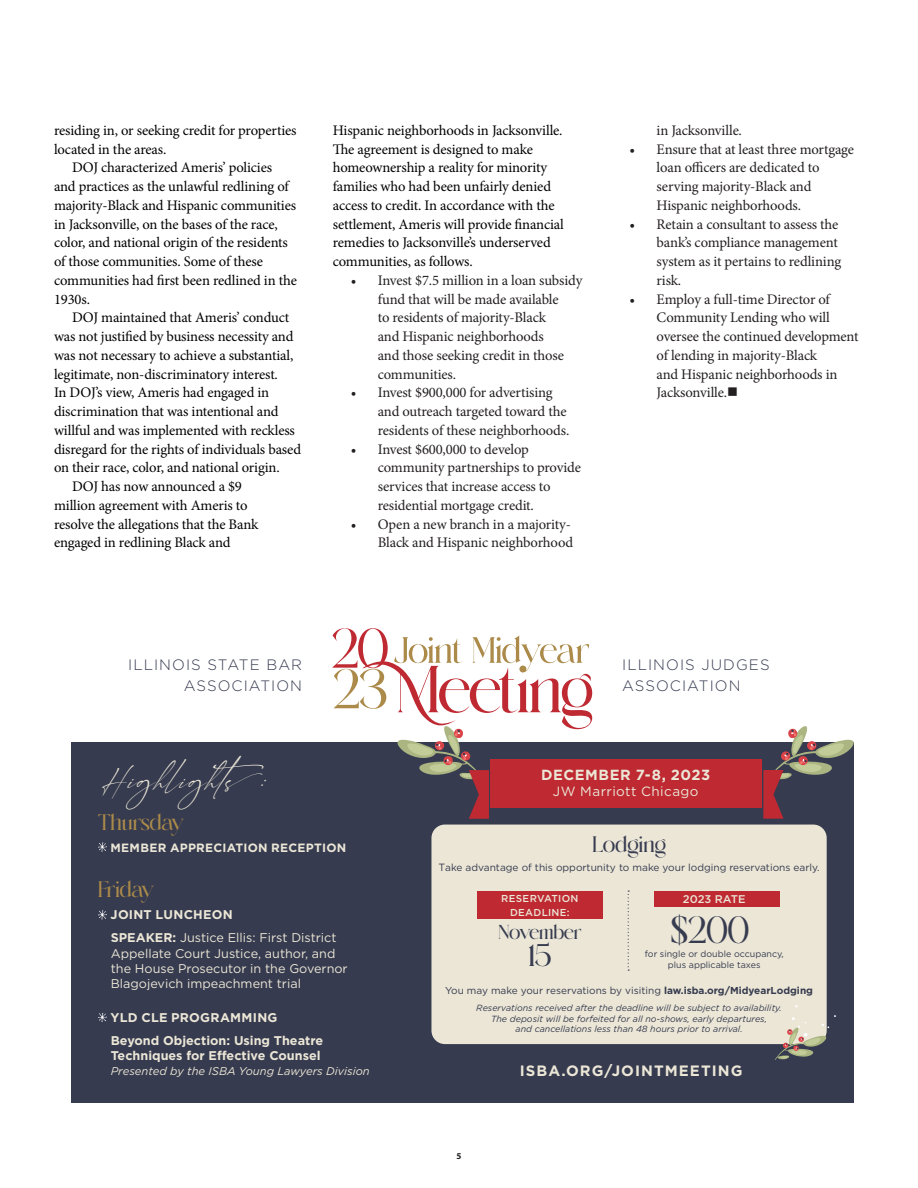
<style>
.page{position:relative;width:918px;height:1188px;background:#fff}
.page>*{position:absolute;margin:0;border:0;box-sizing:border-box;transform-origin:0 0}
.t1{font:37.95px "Misron";color:#363b4f}
.t2{font:31.2px "Misron";color:#363b4f}
.t3{font:23.85px "Signatie";letter-spacing:.045em;color:#ebe6d6}
.t4{font:22.5px "Misron";color:#ab8a4a}
.t5{font:22.35px "Misron";letter-spacing:.015em;color:#363b4f}
.t6{font:20.1px "Misron";color:#363b4f}
.t7{font:300 15px/20.9px "Gotham";letter-spacing:.07em;color:#363b4f;text-align:right}
.t8{font:700 15px "Gotham";letter-spacing:.07em;color:#ebe6d6}
.body{font:14.7px/18.8px "Minion Pro";letter-spacing:-.01em;color:#000}
.t9{font:14.7px/18.8px "Minion Pro";letter-spacing:-.01em;color:#231f20}
.t10{font:700 14.7px "Gotham";letter-spacing:.035em;color:#ebe6d6}
.t11{font:13.5px "Gotham";letter-spacing:.03em;color:#ebe6d6}
.t12{font:12.6px/15.1px "Gotham";color:#ebe6d6}
.t13{font:700 12.6px/23px "Gotham";color:#ebe6d6}
.t14{font:700 12px "Gotham";letter-spacing:.02em;color:#ebe6d6}
.t15{font:italic 11.25px "Gotham";color:#ebe6d6}
.t16{font:500 11.1px "Gotham";color:#ebe6d6}
.t17{font:10.2px "Gotham";color:#363b4f}
.t18{font:10.05px "Gotham";color:#363b4f}
.t19{font:500 10.05px/13.4px "Gotham";letter-spacing:.03em;color:#ebe6d6;text-align:center}
.t20{font:italic 9px/10.6px "Gotham";color:#363b4f;text-align:center}
.t21{font:9px/11.1px "Gotham";color:#363b4f;text-align:center}
.t22{font:700 9px "Myriad Pro";color:#231f20}
.s1{font-weight:700}
.s2{font-size:10.5px}
</style>
<div class="page">
<div style="left:71px;top:742px;width:783px;height:360px;background:#363b4f"></div>
<div style="left:490px;top:759px;width:272px;height:49px;background:#be2932"></div>
<svg style="left:763px;top:726px;width:91px;height:93px"></svg>
<svg style="left:332px;top:628px;width:260px;height:191px"></svg>
<svg style="left:98px;top:843px;width:9px;height:9px"></svg>
<svg style="left:98px;top:910px;width:9px;height:9px"></svg>
<svg style="left:98px;top:1013px;width:9px;height:9px"></svg>
<div style="left:431px;top:825px;width:396px;height:219px;background:#ebe6d6;border-radius:13px"></div>
<div style="left:654px;top:891px;width:126px;height:16px;background:#be2932"></div>
<div style="left:477px;top:891px;width:126px;height:27px;background:#be2932"></div>
<svg style="left:628px;top:891px;width:1px;height:80px"></svg>
<svg style="left:775px;top:1004px;width:61px;height:56px"></svg>
<p class="body" style="left:54px;top:121px;width:244px">residing in, or seeking credit for properties located in the areas.</p>
<p class="body" style="left:54px;top:158px;width:244px;text-indent:18px">DOJ characterized Ameris’ policies and practices as the unlawful redlining of majority-Black and Hispanic communities in Jacksonville, on the bases of the race, color, and national origin of the residents of those communities. Some of these communities had first been redlined in the 1930s.</p>
<p class="body" style="left:54px;top:308px;width:249px;text-indent:18px">DOJ maintained that Ameris’ conduct was not justified by business necessity and was not necessary to achieve a substantial, legitimate, non-discriminatory interest.<br>In DOJ’s view, Ameris had engaged in discrimination that was intentional and willful and was implemented with reckless disregard for the rights of individuals based on their race, color, and national origin.</p>
<p class="body" style="left:54px;top:477px;width:206px;text-indent:18px">DOJ has now announced a $9 million agreement with Ameris to resolve the allegations that the Bank engaged in redlining Black and</p>
<p class="body" style="left:333px;top:121px;width:233px">Hispanic neighborhoods in Jacksonville.<br>The agreement is designed to make homeownership a reality for minority families who had been unfairly denied access to credit. In accordance with the settlement, Ameris will provide financial remedies to Jacksonville’s underserved communities, as follows.</p>
<p class="t9" style="left:378px;top:271px;width:206px;text-indent:-27px">• Invest $7.5 million in a loan subsidy fund that will be made available<br>to residents of majority-Black<br>and Hispanic neighborhoods<br>and those seeking credit in those communities.</p>
<p class="t9" style="left:378px;top:383px;width:193px;text-indent:-27px">• Invest $900,000 for advertising and outreach targeted toward the residents of these neighborhoods.</p>
<p class="t9" style="left:378px;top:440px;width:205px;text-indent:-27px">• Invest $600,000 to develop community partnerships to provide services that increase access to residential mortgage credit.</p>
<p class="t9" style="left:351px;top:515px;width:224px;text-align:right">• Open a new branch in a majority-<br>Black and Hispanic neighborhood</p>
<p class="t9" style="left:657px;top:121px;width:87px">in Jacksonville.</p>
<p class="t9" style="left:657px;top:140px;width:199px;text-indent:-27px">• Ensure that at least three mortgage loan officers are dedicated to serving majority-Black and<br>Hispanic neighborhoods.</p>
<p class="t9" style="left:657px;top:215px;width:186px;text-indent:-27px">• Retain a consultant to assess the bank’s compliance management system as it pertains to redlining risk.</p>
<p class="t9" style="left:657px;top:290px;width:204px;text-indent:-27px">• Employ a full-time Director of<br>Community Lending who will oversee the continued development of lending in majority-Black<br>and Hispanic neighborhoods in<br>Jacksonville.■</p>
<p class="t7" style="left:128px;top:654px;width:175px">ILLINOIS STATE BAR<br>ASSOCIATION</p>
<p class="t7" style="left:622px;top:654px;width:149px;text-align:left">ILLINOIS JUDGES<br>ASSOCIATION</p>
<p class="t3" style="left:102px;top:766px;width:171px">Highlights:</p>
<p class="t4" style="left:98px;top:809px;width:88px">Thursday</p>
<p class="t14" style="left:110px;top:839px;width:238px">MEMBER APPRECIATION RECEPTION</p>
<p class="t4" style="left:98px;top:876px;width:58px">Friday</p>
<p class="t12" style="left:111px;top:903px;width:227px;line-height:23px"><span class="s1">JOINT LUNCHEON<br>SPEAKER:</span> Justice Ellis: First District</p>
<p class="t12" style="left:111px;top:945px;width:238px">Appellate Court Justice, author, and the House Prosecutor in the Governor<br>Blagojevich impeachment trial</p>
<p class="t13" style="left:111px;top:1006px;width:214px">YLD CLE PROGRAMMING<br>Beyond Objection: Using Theatre</p>
<p class="t13" style="left:111px;top:1044px;width:211px">Techniques for Effective Counsel</p>
<p class="t15" style="left:111px;top:1064px;width:260px">Presented by the ISBA Young Lawyers Division</p>
<p class="t10" style="left:541px;top:765px;width:170px">DECEMBER 7-8, 2023</p>
<p class="t11" style="left:553px;top:783px;width:147px">JW Marriott Chicago</p>
<p class="t5" style="left:593px;top:832px;width:75px">Lodging</p>
<p class="t17" style="left:438px;top:861px;width:383px"><span class="s2">T</span>ake advantage of this opportunity to make your lodging reservations early.</p>
<p class="t19" style="left:501px;top:892px;width:79px">RESERVATION<br>DEADLINE:</p>
<p class="t6" style="left:498px;top:921px;width:84px">November</p>
<p class="t2" style="left:528px;top:938px;width:25px">15</p>
<p class="t16" style="left:683px;top:892px;width:64px">2023 RATE</p>
<p class="t1" style="left:671px;top:909px;width:79px">$200</p>
<p class="t21" style="left:645px;top:948px;width:141px">for single or double occupancy, plus applicable taxes</p>
<p class="t18" style="left:445px;top:984px;width:369px">You may make your reservations by visiting <span class="s1">law.isba.org/MidyearLodging</span></p>
<p class="t20" style="left:476px;top:1002px;width:307px">Reservations received after the deadline will be subject to availability.<br>The deposit will be forfeited for all no-shows, early departures,<br>and cancellations less than 48 hours prior to arrival.</p>
<p class="t22" style="left:457px;top:1150px;width:6px">5</p>
<p class="t8" style="left:520px;top:1061px;width:224px">ISBA.ORG/JOINTMEETING</p>
</div>
